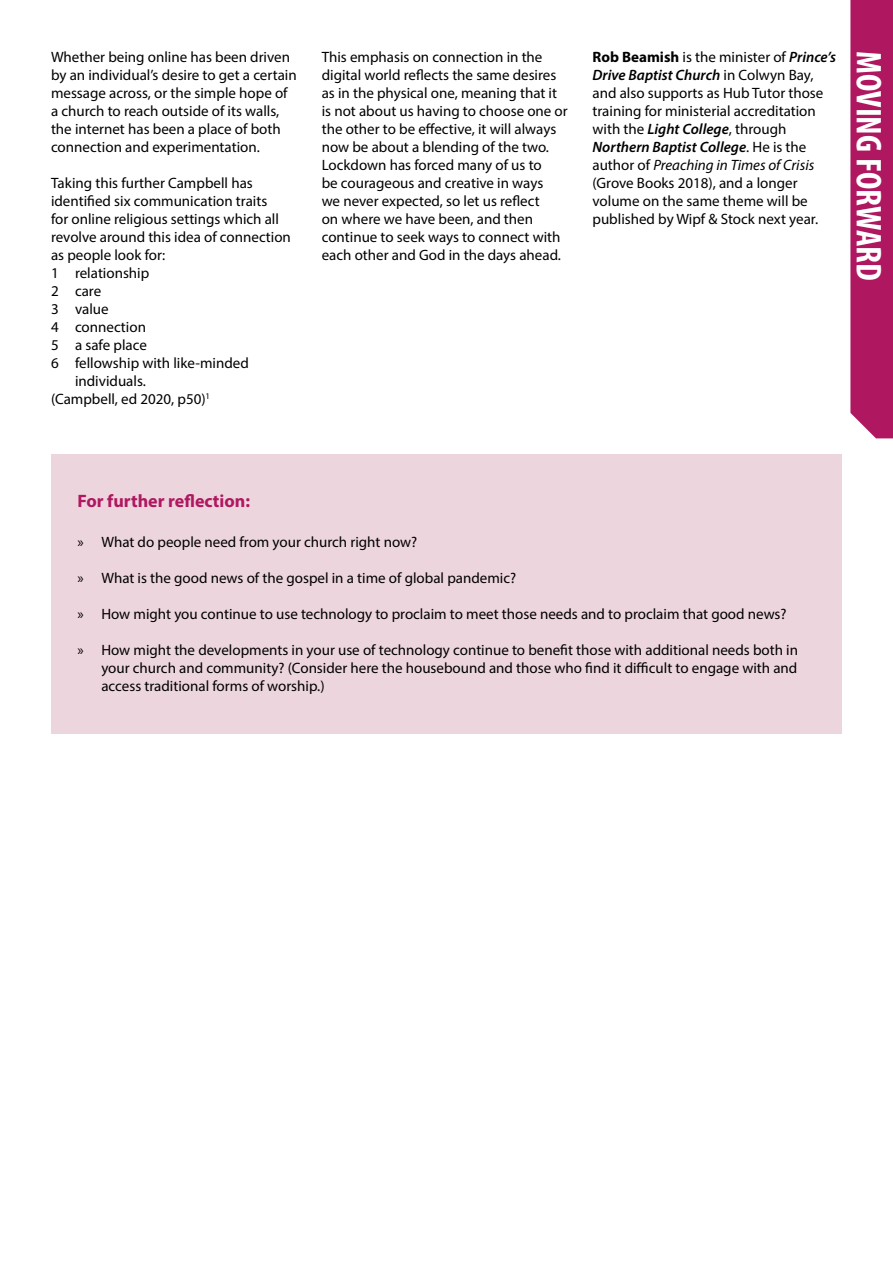
<style>
.page{position:relative;width:893px;height:1263px;background:#fff}
.page>*{position:absolute;margin:0;border:0;box-sizing:border-box;transform-origin:0 0}
.t1{font:700 condensed 36px "Myriad Pro";color:#fff}
.t2{font:700 18px "Myriad Pro";color:#af1860}
.t3{font:15px/18px "Myriad Pro";color:#000}
.s1{font-weight:700}
.s2{font-weight:600;font-style:italic}
.s3{font-style:italic}
</style>
<div class="page">
<div style="left:51px;top:455px;width:791px;height:279px;background:#edd5de"></div>
<div style="left:850px;top:0;width:43px;height:438px;background:#af1860"></div>
<p class="t3" style="left:51px;top:48px;width:247px">Whether being online has been driven by an individual’s desire to get a certain message across, or the simple hope of a church to reach outside of its walls, the internet has been a place of both connection and experimentation.</p>
<p class="t3" style="left:51px;top:174px;width:203px">Taking this further Campbell has</p>
<p class="t3" style="left:51px;top:192px;width:218px">identified six communication traits</p>
<p class="t3" style="left:51px;top:210px;width:230px">for online religious settings which all</p>
<p class="t3" style="left:51px;top:228px;width:241px">revolve around this idea of connection</p>
<p class="t3" style="left:51px;top:246px;width:116px">as people look for:</p>
<p class="t3" style="left:51px;top:264px;width:100px">1 relationship</p>
<p class="t3" style="left:51px;top:282px;width:52px">2 care</p>
<p class="t3" style="left:51px;top:300px;width:59px">3 value</p>
<p class="t3" style="left:51px;top:318px;width:96px">4 connection</p>
<p class="t3" style="left:51px;top:336px;width:97px">5 a safe place</p>
<p class="t3" style="left:51px;top:354px;width:199px">6 fellowship with like-minded</p>
<p class="t3" style="left:75px;top:372px;width:72px">individuals.</p>
<p class="t3" style="left:51px;top:390px;width:161px">(Campbell, ed 2020, p50)<sup>1</sup></p>
<p class="t3" style="left:322px;top:48px;width:248px">This emphasis on connection in the digital world reflects the same desires as in the physical one, meaning that it is not about us having to choose one or the other to be effective, it will always now be about a blending of the two.<br>Lockdown has forced many of us to<br>be courageous and creative in ways<br>we never expected, so let us reflect<br>on where we have been, and then continue to seek ways to connect with each other and God in the days ahead.</p>
<p class="t3" style="left:592px;top:48px;width:245px"><span class="s1">Rob Beamish</span> is the minister of <span class="s2">Prince’s Drive Baptist Church</span> in Colwyn Bay, and also supports as Hub Tutor those training for ministerial accreditation with the <span class="s2">Light College</span>, through <span class="s2">Northern Baptist College</span>. He is the author of <span class="s3">Preaching in Times of Crisis </span>(Grove Books 2018), and a longer volume on the same theme will be published by Wipf &amp; Stock next year.</p>
<h1 class="t1" style="left:891px;top:51px;width:232px;rotate:90deg">MOVING FORWARD</h1>
<p class="t2" style="left:77px;top:489px;width:174px">For further reflection:</p>
<p class="t3" style="left:77px;top:532px;width:341px">» What do people need from your church right now?</p>
<p class="t3" style="left:77px;top:568px;width:440px">» What is the good news of the gospel in a time of global pandemic?</p>
<p class="t3" style="left:77px;top:604px;width:711px">» How might you continue to use technology to proclaim to meet those needs and to proclaim that good news?</p>
<p class="t3" style="left:101px;top:640px;width:698px;text-align:justify;text-indent:-24px">» How might the developments in your use of technology continue to benefit those with additional needs both in your church and community? (Consider here the housebound and those who find it difficult to engage with and access traditional forms of worship.)</p>
</div>
